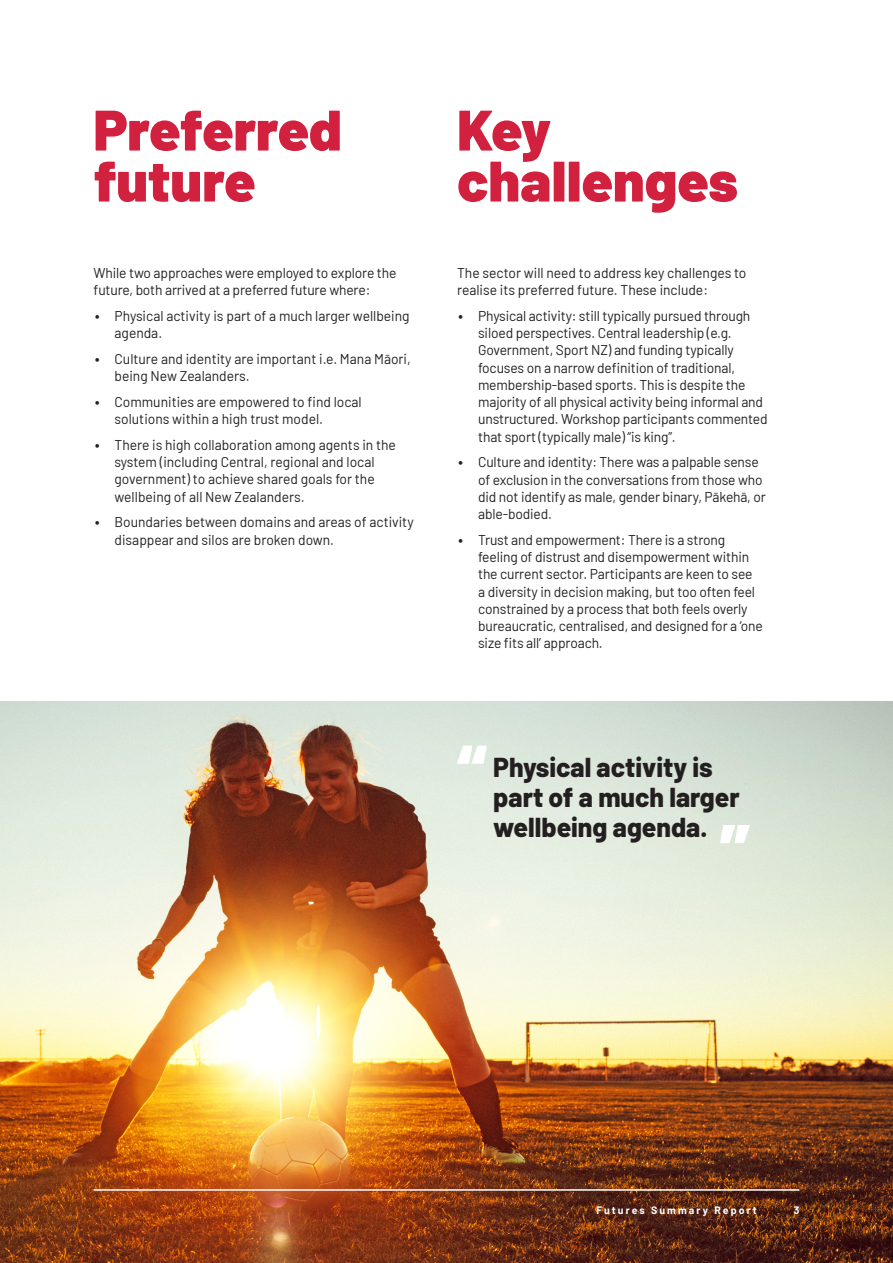
<style>
.page{position:relative;width:893px;height:1263px;background:#fff}
.page>*{position:absolute;margin:0;border:0;box-sizing:border-box;transform-origin:0 0}
.Barlow_Header_Orange{font:900 57px/51px "Barlow";color:#d1213e}
.Barlow_Text_Bold{font:800 27.3px/29.7px "Barlow";color:#231f20}
.Barlow_Text{font:14.25px/17.2px "Barlow";letter-spacing:-.01em;color:#231f20}
.t1{font:700 10.5px "Barlow";letter-spacing:.2em;color:#fff}
.s1{font-weight:700}
</style>
<div class="page">
<img style="left:0;top:702px;width:893px;height:561px">
<svg style="left:457px;top:746px;width:30px;height:18px"></svg>
<svg style="left:720px;top:825px;width:30px;height:18px"></svg>
<hr style="left:94px;top:1189px;width:705px;height:2px;background:#fff">
<p class="Barlow_Header_Orange" style="left:94px;top:100px;width:250px">Preferred future</p>
<p class="Barlow_Text" style="left:94px;top:263px;width:304px">While two approaches were employed to explore the future, both arrived at a preferred future where:</p>
<p class="Barlow_Text" style="left:115px;top:306px;width:297px;text-indent:-19px"><span class="s1">•</span> Physical activity is part of a much larger wellbeing agenda.</p>
<p class="Barlow_Text" style="left:115px;top:349px;width:298px;text-indent:-19px"><span class="s1">•</span> Culture and identity are important i.e. Mana Māori, being New Zealanders.</p>
<p class="Barlow_Text" style="left:115px;top:392px;width:249px;text-indent:-19px"><span class="s1">•</span> Communities are empowered to find local solutions within a high trust model.</p>
<p class="Barlow_Text" style="left:115px;top:435px;width:283px;text-indent:-19px"><span class="s1">•</span> There is high collaboration among agents in the system (including Central, regional and local government) to achieve shared goals for the wellbeing of all New Zealanders.</p>
<p class="Barlow_Text" style="left:115px;top:513px;width:301px;text-indent:-19px"><span class="s1">•</span> Boundaries between domains and areas of activity disappear and silos are broken down.</p>
<p class="Barlow_Header_Orange" style="left:457px;top:100px;width:282px">Key challenges</p>
<p class="Barlow_Text" style="left:457px;top:263px;width:291px">The sector will need to address key challenges to realise its preferred future. These include:</p>
<p class="Barlow_Text" style="left:478px;top:306px;width:291px;text-indent:-20px"><span class="s1">•</span> Physical activity: still typically pursued through siloed perspectives. Central leadership (e.g.<br>Government, Sport NZ) and funding typically focuses on a narrow definition of traditional, membership-based sports. This is despite the majority of all physical activity being informal and unstructured. Workshop participants commented that sport (typically male) “is king”.</p>
<p class="Barlow_Text" style="left:478px;top:453px;width:289px;text-indent:-20px"><span class="s1">•</span> Culture and identity: There was a palpable sense of exclusion in the conversations from those who did not identify as male, gender binary, Pākehā, or able-bodied.</p>
<p class="Barlow_Text" style="left:478px;top:530px;width:286px;text-indent:-20px"><span class="s1">•</span> Trust and empowerment: There is a strong feeling of distrust and disempowerment within the current sector. Participants are keen to see a diversity in decision making, but too often feel constrained by a process that both feels overly bureaucratic, centralised, and designed for a ‘one size fits all’ approach.</p>
<p class="Barlow_Text_Bold" style="left:493px;top:750px;width:248px">Physical activity is part of a much larger wellbeing agenda.</p>
<p class="t1" style="left:596px;top:1202px;width:162px">Futures Summary Report</p>
<p class="t1" style="left:794px;top:1202px;width:7px">3</p>
</div>
